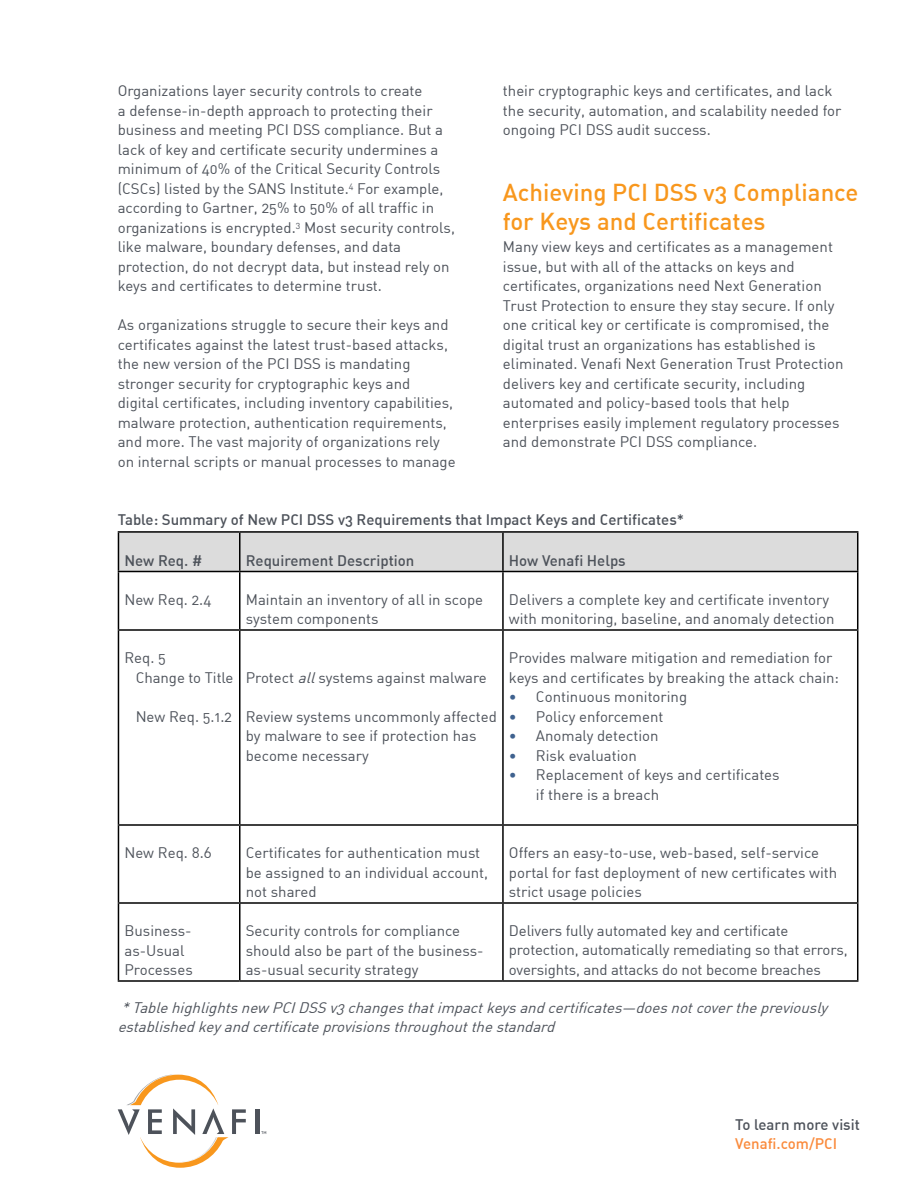
<style>
.page{position:relative;width:918px;height:1188px;background:#fff}
.page>*{position:absolute;margin:0;border:0;box-sizing:border-box;transform-origin:0 0}
.t1{font:24px/28.8px "DIN Medium Alternate";color:#f8971d}
.t2{font:15px/19.5px "DIN Regular Alternate";color:#4d525a}
.t3{font:italic 15px/19.5px "DIN Regular Alternate";color:#4d525a}
.t4{font:15px "DIN Medium Alternate";color:#4d525a}
.t5{font:15px "DIN Medium Alternate";color:#fa8a3b}
.s1{color:#3f628f}
.s2{font-style:italic}
</style>
<div class="page">
<div style="left:119px;top:533px;width:738px;height:38px;background:#dcdcdc"></div>
<hr style="left:118px;top:531px;width:122px;height:2px;background:#000">
<hr style="left:118px;top:533px;width:1px;height:38px;background:#000">
<hr style="left:240px;top:531px;width:263px;height:2px;background:#000">
<hr style="left:239px;top:533px;width:2px;height:38px;background:#000">
<hr style="left:503px;top:531px;width:355px;height:2px;background:#000">
<hr style="left:502px;top:533px;width:2px;height:38px;background:#000">
<hr style="left:857px;top:533px;width:1px;height:38px;background:#000">
<hr style="left:118px;top:571px;width:122px;height:1px;background:#000">
<hr style="left:118px;top:572px;width:1px;height:57px;background:#000">
<hr style="left:240px;top:571px;width:263px;height:1px;background:#000">
<hr style="left:239px;top:572px;width:2px;height:57px;background:#000">
<hr style="left:503px;top:571px;width:355px;height:1px;background:#000">
<hr style="left:502px;top:572px;width:2px;height:57px;background:#000">
<hr style="left:857px;top:572px;width:1px;height:57px;background:#000">
<hr style="left:118px;top:629px;width:122px;height:2px;background:#000">
<hr style="left:118px;top:631px;width:1px;height:193px;background:#000">
<hr style="left:240px;top:629px;width:263px;height:2px;background:#000">
<hr style="left:239px;top:631px;width:2px;height:193px;background:#000">
<hr style="left:503px;top:629px;width:355px;height:2px;background:#000">
<hr style="left:502px;top:631px;width:2px;height:193px;background:#000">
<hr style="left:857px;top:631px;width:1px;height:193px;background:#000">
<hr style="left:118px;top:824px;width:122px;height:2px;background:#000">
<hr style="left:118px;top:826px;width:1px;height:76px;background:#000">
<hr style="left:240px;top:824px;width:263px;height:2px;background:#000">
<hr style="left:239px;top:826px;width:2px;height:76px;background:#000">
<hr style="left:503px;top:824px;width:355px;height:2px;background:#000">
<hr style="left:502px;top:826px;width:2px;height:76px;background:#000">
<hr style="left:857px;top:826px;width:1px;height:76px;background:#000">
<hr style="left:118px;top:902px;width:122px;height:2px;background:#000">
<hr style="left:118px;top:904px;width:1px;height:76px;background:#000">
<hr style="left:240px;top:902px;width:263px;height:2px;background:#000">
<hr style="left:239px;top:904px;width:2px;height:76px;background:#000">
<hr style="left:503px;top:902px;width:355px;height:2px;background:#000">
<hr style="left:502px;top:904px;width:2px;height:76px;background:#000">
<hr style="left:857px;top:904px;width:1px;height:76px;background:#000">
<hr style="left:118px;top:980px;width:122px;height:2px;background:#000">
<hr style="left:240px;top:980px;width:263px;height:2px;background:#000">
<hr style="left:503px;top:980px;width:355px;height:2px;background:#000">
<hr style="left:255px;top:1109px;width:4px;height:25px;background:#4d525a">
<svg style="left:118px;top:1075px;width:128px;height:93px"></svg>
<svg style="left:261px;top:1131px;width:5px;height:3px"></svg>
<p class="t2" style="left:118px;top:81px;width:339px">Organizations layer security controls to create<br>a defense-in-depth approach to protecting their business and meeting PCI DSS compliance. But a lack of key and certificate security undermines a minimum of 40% of the Critical Security Controls (CSCs) listed by the SANS Institute.<sup>4</sup> For example, according to Gartner, 25% to 50% of all traffic in organizations is encrypted.<sup>3</sup> Most security controls, like malware, boundary defenses, and data protection, do not decrypt data, but instead rely on keys and certificates to determine trust.</p>
<p class="t2" style="left:118px;top:315px;width:340px">As organizations struggle to secure their keys and certificates against the latest trust-based attacks, the new version of the PCI DSS is mandating stronger security for cryptographic keys and<br>digital certificates, including inventory capabilities, malware protection, authentication requirements, and more. The vast majority of organizations rely on internal scripts or manual processes to manage</p>
<p class="t2" style="left:503px;top:81px;width:340px">their cryptographic keys and certificates, and lack the security, automation, and scalability needed for ongoing PCI DSS audit success.</p>
<h1 class="t1" style="left:503px;top:178px;width:357px">Achieving PCI DSS v3 Compliance for Keys and Certificates</h1>
<p class="t2" style="left:503px;top:237px;width:342px">Many view keys and certificates as a management issue, but with all of the attacks on keys and certificates, organizations need Next Generation Trust Protection to ensure they stay secure. If only one critical key or certificate is compromised, the digital trust an organizations has established is eliminated. Venafi Next Generation Trust Protection delivers key and certificate security, including automated and policy-based tools that help enterprises easily implement regulatory processes and demonstrate PCI DSS compliance.</p>
<p class="t4" style="left:118px;top:510px;width:568px">Table: Summary of New PCI DSS v3 Requirements that Impact Keys and Certificates*</p>
<p class="t4" style="left:124px;top:550px;width:79px">New Req. #</p>
<p class="t4" style="left:246px;top:550px;width:170px">Requirement Description</p>
<p class="t4" style="left:509px;top:550px;width:118px">How Venafi Helps</p>
<p class="t2" style="left:124px;top:589px;width:89px">New Req. 2.4</p>
<p class="t2" style="left:246px;top:589px;width:239px">Maintain an inventory of all in scope system components</p>
<p class="t2" style="left:509px;top:589px;width:327px">Delivers a complete key and certificate inventory with monitoring, baseline, and anomaly detection</p>
<p class="t2" style="left:136px;top:648px;width:99px;text-indent:-11px">Req. 5<br>Change to Title</p>
<p class="t2" style="left:136px;top:706px;width:98px">New Req. 5.1.2</p>
<p class="t2" style="left:509px;top:648px;width:332px">Provides malware mitigation and remediation for keys and certificates by breaking the attack chain:</p>
<p class="t2" style="left:509px;top:687px;width:180px"><span class="s1">•</span> Continuous monitoring</p>
<p class="t2" style="left:509px;top:706px;width:156px"><span class="s1">•</span> Policy enforcement</p>
<p class="t2" style="left:509px;top:726px;width:151px"><span class="s1">•</span> Anomaly detection</p>
<p class="t2" style="left:509px;top:745px;width:130px"><span class="s1">•</span> Risk evaluation</p>
<p class="t2" style="left:536px;top:765px;width:245px;text-indent:-27px"><span class="s1">•</span> Replacement of keys and certificates if there is a breach</p>
<p class="t2" style="left:246px;top:667px;width:243px">Protect <span class="s2">all</span>systems against malware</p>
<p class="t2" style="left:246px;top:706px;width:253px">Review systems uncommonly affected by malware to see if protection has become necessary</p>
<p class="t2" style="left:124px;top:843px;width:89px">New Req. 8.6</p>
<p class="t2" style="left:246px;top:843px;width:244px">Certificates for authentication must be assigned to an individual account, not shared</p>
<p class="t2" style="left:509px;top:843px;width:330px">Offers an easy-to-use, web-based, self-service portal for fast deployment of new certificates with strict usage policies</p>
<p class="t2" style="left:124px;top:921px;width:70px">Business&shy;as-Usual<br>Processes</p>
<p class="t2" style="left:246px;top:921px;width:239px">Security controls for compliance should also be part of the business&shy;as-usual security strategy</p>
<p class="t2" style="left:509px;top:921px;width:340px">Delivers fully automated key and certificate protection, automatically remediating so that errors, oversights, and attacks do not become breaches</p>
<p class="t3" style="left:118px;top:997px;width:716px">*Tablehighlightsnew PCIDSSv3changesthatimpactkeysandcertificates—doesnotcoverthepreviously establishedkeyandcertificateprovisionsthroughoutthestandard</p>
<p class="t4" style="left:735px;top:1115px;width:126px">To learn more visit</p>
<p class="t5" style="left:735px;top:1134px;width:103px">Venafi.com/PCI</p>
</div>
